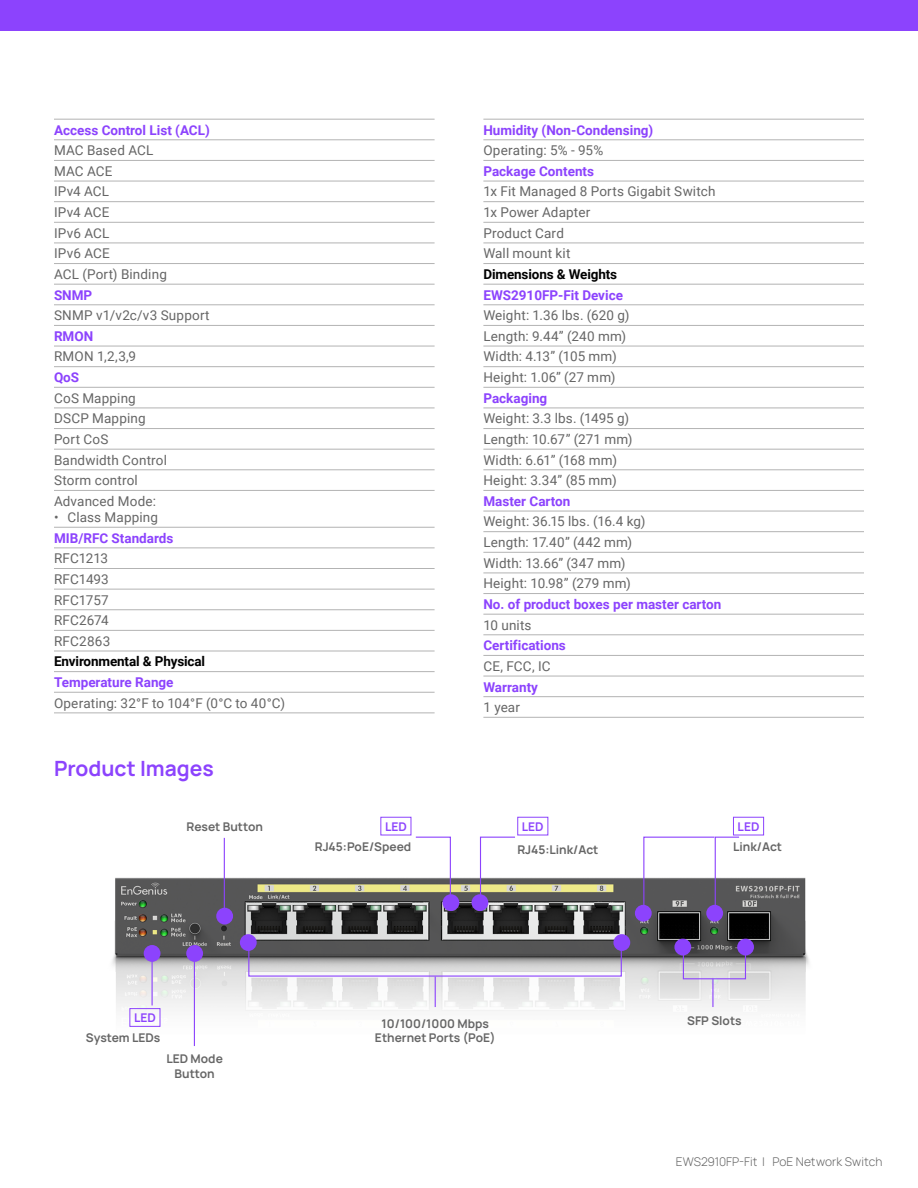
<style>
.page{position:relative;width:918px;height:1188px;background:#fff}
.page>*{position:absolute;margin:0;border:0;box-sizing:border-box;transform-origin:0 0}
.t1{font:700 21px "Manrope";color:#8c43fd}
.t2{font:13.5px/20.7px "Roboto";letter-spacing:.01em;color:#666}
.t3{font:700 13.5px "Roboto";color:#8c43fd}
.t4{font:700 13.5px "Roboto";letter-spacing:-.01em;color:#000}
.t5{font:700 12px/14.4px "Manrope";color:#666;text-align:center}
.t6{font:300 12px "Manrope";letter-spacing:.005em;color:#666}
.t7{font:700 12px "Manrope";color:#8c43fd}
</style>
<div class="page">
<div style="left:0;top:0;width:918px;height:30px;background:#8c43fd"></div>
<hr style="left:54px;top:119px;width:381px;height:1px;background:#b3b3b3">
<hr style="left:54px;top:139px;width:381px;height:1px;background:#b3b3b3">
<hr style="left:54px;top:160px;width:381px;height:1px;background:#b3b3b3">
<hr style="left:54px;top:181px;width:381px;height:1px;background:#b3b3b3">
<hr style="left:54px;top:201px;width:381px;height:1px;background:#b3b3b3">
<hr style="left:54px;top:222px;width:381px;height:1px;background:#b3b3b3">
<hr style="left:54px;top:243px;width:381px;height:1px;background:#b3b3b3">
<hr style="left:54px;top:263px;width:381px;height:1px;background:#b3b3b3">
<hr style="left:54px;top:284px;width:381px;height:1px;background:#b3b3b3">
<hr style="left:54px;top:304px;width:381px;height:1px;background:#b3b3b3">
<hr style="left:54px;top:325px;width:381px;height:1px;background:#b3b3b3">
<hr style="left:54px;top:346px;width:381px;height:1px;background:#b3b3b3">
<hr style="left:54px;top:366px;width:381px;height:1px;background:#b3b3b3">
<hr style="left:54px;top:387px;width:381px;height:1px;background:#b3b3b3">
<hr style="left:54px;top:408px;width:381px;height:1px;background:#b3b3b3">
<hr style="left:54px;top:428px;width:381px;height:1px;background:#b3b3b3">
<hr style="left:54px;top:449px;width:381px;height:1px;background:#b3b3b3">
<hr style="left:54px;top:469px;width:381px;height:1px;background:#b3b3b3">
<hr style="left:54px;top:490px;width:381px;height:1px;background:#b3b3b3">
<hr style="left:54px;top:527px;width:381px;height:1px;background:#b3b3b3">
<hr style="left:54px;top:548px;width:381px;height:1px;background:#b3b3b3">
<hr style="left:54px;top:568px;width:381px;height:1px;background:#b3b3b3">
<hr style="left:54px;top:589px;width:381px;height:1px;background:#b3b3b3">
<hr style="left:54px;top:609px;width:381px;height:1px;background:#b3b3b3">
<hr style="left:54px;top:630px;width:381px;height:1px;background:#b3b3b3">
<hr style="left:54px;top:651px;width:381px;height:1px;background:#b3b3b3">
<hr style="left:54px;top:671px;width:381px;height:1px;background:#b3b3b3">
<hr style="left:54px;top:692px;width:381px;height:1px;background:#b3b3b3">
<hr style="left:54px;top:712px;width:381px;height:1px;background:#b3b3b3">
<hr style="left:483px;top:119px;width:381px;height:1px;background:#b3b3b3">
<hr style="left:483px;top:139px;width:381px;height:1px;background:#b3b3b3">
<hr style="left:483px;top:160px;width:381px;height:1px;background:#b3b3b3">
<hr style="left:483px;top:181px;width:381px;height:1px;background:#b3b3b3">
<hr style="left:483px;top:201px;width:381px;height:1px;background:#b3b3b3">
<hr style="left:483px;top:222px;width:381px;height:1px;background:#b3b3b3">
<hr style="left:483px;top:243px;width:381px;height:1px;background:#b3b3b3">
<hr style="left:483px;top:263px;width:381px;height:1px;background:#b3b3b3">
<hr style="left:483px;top:284px;width:381px;height:1px;background:#b3b3b3">
<hr style="left:483px;top:304px;width:381px;height:1px;background:#b3b3b3">
<hr style="left:483px;top:325px;width:381px;height:1px;background:#b3b3b3">
<hr style="left:483px;top:346px;width:381px;height:1px;background:#b3b3b3">
<hr style="left:483px;top:366px;width:381px;height:1px;background:#b3b3b3">
<hr style="left:483px;top:387px;width:381px;height:1px;background:#b3b3b3">
<hr style="left:483px;top:408px;width:381px;height:1px;background:#b3b3b3">
<hr style="left:483px;top:428px;width:381px;height:1px;background:#b3b3b3">
<hr style="left:483px;top:449px;width:381px;height:1px;background:#b3b3b3">
<hr style="left:483px;top:469px;width:381px;height:1px;background:#b3b3b3">
<hr style="left:483px;top:490px;width:381px;height:1px;background:#b3b3b3">
<hr style="left:483px;top:511px;width:381px;height:1px;background:#b3b3b3">
<hr style="left:483px;top:531px;width:381px;height:1px;background:#b3b3b3">
<hr style="left:483px;top:552px;width:381px;height:1px;background:#b3b3b3">
<hr style="left:483px;top:573px;width:381px;height:1px;background:#b3b3b3">
<hr style="left:483px;top:593px;width:381px;height:1px;background:#b3b3b3">
<hr style="left:483px;top:614px;width:381px;height:1px;background:#b3b3b3">
<hr style="left:483px;top:634px;width:381px;height:1px;background:#b3b3b3">
<hr style="left:483px;top:655px;width:381px;height:1px;background:#b3b3b3">
<hr style="left:483px;top:676px;width:381px;height:1px;background:#b3b3b3">
<hr style="left:483px;top:696px;width:381px;height:1px;background:#b3b3b3">
<hr style="left:483px;top:717px;width:381px;height:1px;background:#b3b3b3">
<img style="left:112px;top:876px;width:697px;height:170px">
<hr style="left:152px;top:953px;width:1px;height:52px;background:#8c43fd">
<hr style="left:194px;top:955px;width:1px;height:91px;background:#8c43fd">
<div style="left:186px;top:945px;width:17px;height:17px;background:#8c43fd;border-radius:50%"></div>
<div style="left:144px;top:945px;width:16px;height:17px;background:#8c43fd;border-radius:50%"></div>
<hr style="left:224px;top:838px;width:1px;height:80px;background:#8c43fd">
<div style="left:216px;top:908px;width:17px;height:17px;background:#8c43fd;border-radius:50%"></div>
<svg style="left:682px;top:941px;width:65px;height:39px;background:#98949f"></svg>
<svg style="left:248px;top:936px;width:374px;height:41px;background:#959399"></svg>
<hr style="left:712px;top:979px;width:2px;height:28px;background:#8c43fd">
<hr style="left:435px;top:977px;width:1px;height:30px;background:#8c43fd">
<div style="left:613px;top:934px;width:17px;height:17px;background:#8c43fd;border-radius:50%"></div>
<div style="left:240px;top:934px;width:17px;height:17px;background:#8c43fd;border-radius:50%"></div>
<div style="left:674px;top:939px;width:17px;height:16px;background:#8c43fd;border-radius:50%"></div>
<div style="left:737px;top:939px;width:17px;height:16px;background:#8c43fd;border-radius:50%"></div>
<svg style="left:415px;top:836px;width:36px;height:66px"></svg>
<svg style="left:479px;top:836px;width:37px;height:66px"></svg>
<div style="left:443px;top:894px;width:16px;height:17px;background:#8c43fd;border-radius:50%"></div>
<div style="left:472px;top:894px;width:16px;height:17px;background:#8c43fd;border-radius:50%"></div>
<svg style="left:643px;top:836px;width:97px;height:80px"></svg>
<div style="left:635px;top:905px;width:17px;height:17px;background:#8c43fd;border-radius:50%"></div>
<div style="left:706px;top:905px;width:17px;height:17px;background:#8c43fd;border-radius:50%"></div>
<div style="left:380px;top:817px;width:31px;height:18px;border:1px solid #8c43fd"></div>
<div style="left:129px;top:1008px;width:31px;height:19px;border:1px solid #8c43fd"></div>
<div style="left:517px;top:817px;width:31px;height:18px;border:1px solid #8c43fd"></div>
<div style="left:733px;top:817px;width:31px;height:18px;border:1px solid #8c43fd"></div>
<p class="t3" style="left:54px;top:120px;width:157px">Access Control List (ACL)</p>
<p class="t2" style="left:54px;top:140px;width:114px">MAC Based ACL<br>MAC ACE<br>IPv4 ACL<br>IPv4 ACE<br>IPv6 ACL<br>IPv6 ACE<br>ACL (Port) Binding</p>
<p class="t3" style="left:54px;top:285px;width:40px">SNMP</p>
<p class="t2" style="left:54px;top:305px;width:157px">SNMP v1/v2c/v3 Support</p>
<p class="t3" style="left:54px;top:327px;width:41px">RMON</p>
<p class="t2" style="left:54px;top:346px;width:84px">RMON 1,2,3,9</p>
<p class="t3" style="left:54px;top:368px;width:27px">QoS</p>
<p class="t2" style="left:54px;top:387px;width:115px">CoS Mapping<br>DSCP Mapping<br>Port CoS<br>Bandwidth Control<br>Storm control<br>Advanced Mode:</p>
<p class="t2" style="left:54px;top:506px;width:106px">• Class Mapping</p>
<p class="t3" style="left:54px;top:528px;width:121px">MIB/RFC Standards</p>
<p class="t2" style="left:54px;top:548px;width:58px">RFC1213<br>RFC1493<br>RFC1757<br>RFC2674<br>RFC2863</p>
<p class="t4" style="left:54px;top:652px;width:153px">Environmental &amp; Physical</p>
<p class="t3" style="left:54px;top:673px;width:121px">Temperature Range</p>
<p class="t2" style="left:54px;top:692px;width:233px">Operating: 32°F to 104°F (0°C to 40°C)</p>
<h1 class="t1" style="left:54px;top:754px;width:161px">Product Images</h1>
<p class="t5" style="left:186px;top:819px;width:78px">Reset Button</p>
<p class="t7" style="left:385px;top:818px;width:23px">LED</p>
<p class="t3" style="left:483px;top:120px;width:171px">Humidity (Non-Condensing)</p>
<p class="t2" style="left:483px;top:140px;width:121px">Operating: 5% - 95%</p>
<p class="t3" style="left:483px;top:162px;width:112px">Package Contents</p>
<p class="t2" style="left:483px;top:181px;width:234px">1x Fit Managed 8 Ports Gigabit Switch<br>1x Power Adapter<br>Product Card<br>Wall mount kit</p>
<p class="t4" style="left:483px;top:265px;width:135px">Dimensions &amp; Weights</p>
<p class="t3" style="left:483px;top:285px;width:141px">EWS2910FP-Fit Device</p>
<p class="t2" style="left:483px;top:305px;width:148px">Weight: 1.36 lbs. (620 g)<br>Length: 9.44” (240 mm)<br>Width: 4.13” (105 mm)<br>Height: 1.06” (27 mm)</p>
<p class="t3" style="left:483px;top:388px;width:65px">Packaging</p>
<p class="t2" style="left:483px;top:408px;width:151px">Weight: 3.3 lbs. (1495 g)<br>Length: 10.67” (271 mm)<br>Width: 6.61” (168 mm)<br>Height: 3.34” (85 mm)</p>
<p class="t3" style="left:483px;top:492px;width:89px">Master Carton</p>
<p class="t2" style="left:483px;top:511px;width:164px">Weight: 36.15 lbs. (16.4 kg)<br>Length: 17.40” (442 mm)<br>Width: 13.66” (347 mm)<br>Height: 10.98” (279 mm)</p>
<p class="t3" style="left:483px;top:595px;width:240px">No. of product boxes per master carton</p>
<p class="t2" style="left:483px;top:614px;width:50px">10 units</p>
<p class="t3" style="left:483px;top:636px;width:84px">Certifications</p>
<p class="t2" style="left:483px;top:655px;width:69px">CE, FCC, IC</p>
<p class="t3" style="left:483px;top:677px;width:56px">Warranty</p>
<p class="t2" style="left:483px;top:696px;width:38px">1 year</p>
<p class="t7" style="left:522px;top:818px;width:23px">LED</p>
<p class="t7" style="left:738px;top:818px;width:23px">LED</p>
<p class="t5" style="left:315px;top:839px;width:98px">RJ45:PoE/Speed</p>
<p class="t5" style="left:517px;top:842px;width:83px">RJ45:Link/Act</p>
<p class="t5" style="left:733px;top:839px;width:51px">Link/Act</p>
<p class="t7" style="left:134px;top:1009px;width:23px">LED</p>
<p class="t5" style="left:86px;top:1030px;width:76px">System LEDs</p>
<p class="t5" style="left:166px;top:1051px;width:58px">LED Mode<br>Button</p>
<p class="t5" style="left:382px;top:1015px;width:109px">10/100/1000 Mbps</p>
<p class="t5" style="left:687px;top:1013px;width:56px">SFP Slots</p>
<p class="t5" style="left:375px;top:1030px;width:122px">Ethernet Ports (PoE)</p>
<p class="t6" style="left:676px;top:1153px;width:208px">EWS2910FP-Fit | PoE Network Switch</p>
</div>
